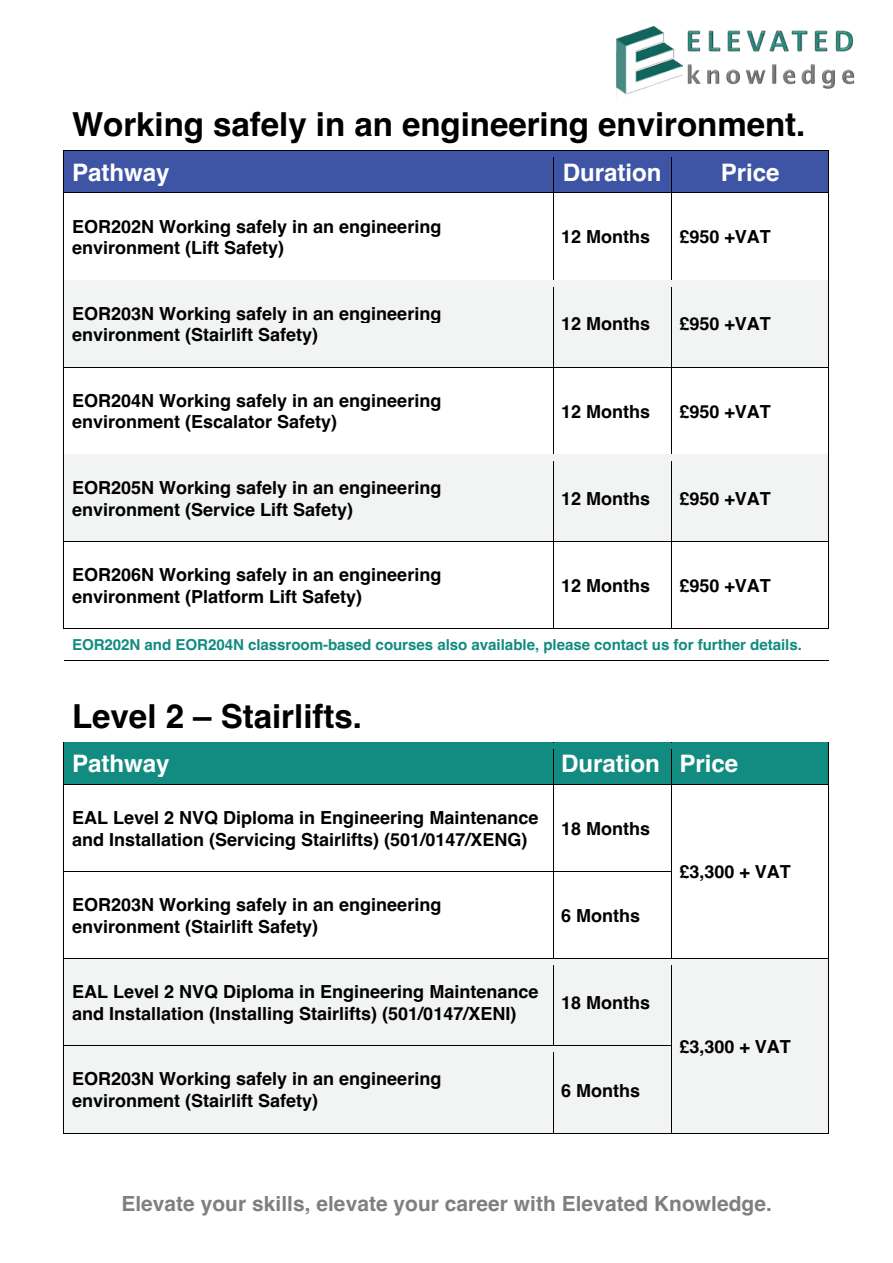
<style>
.page{position:relative;width:893px;height:1263px;background:#fff}
.page>*{position:absolute;margin:0;border:0;box-sizing:border-box;transform-origin:0 0}
.t1{font:700 33.15px "Helvetica";color:#000}
.t2{font:700 24.15px "Helvetica";color:#fff}
.t3{font:700 20.85px "Helvetica";letter-spacing:.005em;color:#7f7f80}
.t4{font:700 18px/21.6px "Helvetica";color:#000}
.t5{font:700 15.15px "Helvetica";letter-spacing:-.005em;color:#128c80}
</style>
<div class="page">
<img style="left:617px;top:26px;width:65px;height:69px">
<img style="left:687px;top:30px;width:166px;height:22px">
<img style="left:687px;top:64px;width:168px;height:25px">
<div style="left:64px;top:151px;width:489px;height:42px;background:#3e54a5"></div>
<div style="left:553px;top:151px;width:117px;height:42px;background:#3e54a5"></div>
<div style="left:671px;top:151px;width:157px;height:42px;background:#3e54a5"></div>
<hr style="left:65px;top:150px;width:488px;height:1px;background:#000">
<hr style="left:553px;top:150px;width:117px;height:1px;background:#000">
<hr style="left:671px;top:150px;width:157px;height:1px;background:#000">
<hr style="left:63px;top:157px;width:1px;height:36px;background:#000">
<hr style="left:553px;top:157px;width:1px;height:36px;background:#000">
<hr style="left:670px;top:157px;width:1px;height:36px;background:#000">
<hr style="left:828px;top:157px;width:1px;height:36px;background:#000">
<hr style="left:64px;top:193px;width:489px;height:1px;background:#000">
<hr style="left:553px;top:193px;width:117px;height:1px;background:#000">
<hr style="left:671px;top:193px;width:157px;height:1px;background:#000">
<hr style="left:63px;top:200px;width:1px;height:80px;background:#000">
<hr style="left:553px;top:200px;width:1px;height:80px;background:#000">
<hr style="left:670px;top:200px;width:1px;height:80px;background:#000">
<hr style="left:828px;top:200px;width:1px;height:80px;background:#000">
<div style="left:64px;top:280px;width:489px;height:87px;background:#f2f3f3"></div>
<div style="left:553px;top:280px;width:117px;height:87px;background:#f2f3f3"></div>
<div style="left:671px;top:280px;width:157px;height:87px;background:#f2f3f3"></div>
<hr style="left:63px;top:287px;width:1px;height:80px;background:#000">
<hr style="left:553px;top:287px;width:1px;height:80px;background:#000">
<hr style="left:670px;top:287px;width:1px;height:80px;background:#000">
<hr style="left:828px;top:287px;width:1px;height:80px;background:#000">
<hr style="left:64px;top:367px;width:489px;height:1px;background:#000">
<hr style="left:553px;top:367px;width:117px;height:1px;background:#000">
<hr style="left:671px;top:367px;width:157px;height:1px;background:#000">
<hr style="left:63px;top:374px;width:1px;height:80px;background:#000">
<hr style="left:553px;top:374px;width:1px;height:80px;background:#000">
<hr style="left:670px;top:374px;width:1px;height:80px;background:#000">
<hr style="left:828px;top:374px;width:1px;height:80px;background:#000">
<div style="left:64px;top:455px;width:489px;height:86px;background:#f2f3f3"></div>
<div style="left:553px;top:455px;width:117px;height:86px;background:#f2f3f3"></div>
<div style="left:671px;top:455px;width:157px;height:86px;background:#f2f3f3"></div>
<hr style="left:64px;top:454px;width:489px;height:1px;background:#000">
<hr style="left:553px;top:454px;width:117px;height:1px;background:#000">
<hr style="left:671px;top:454px;width:157px;height:1px;background:#000">
<hr style="left:63px;top:461px;width:1px;height:80px;background:#000">
<hr style="left:553px;top:461px;width:1px;height:80px;background:#000">
<hr style="left:670px;top:461px;width:1px;height:80px;background:#000">
<hr style="left:828px;top:461px;width:1px;height:80px;background:#000">
<hr style="left:64px;top:541px;width:489px;height:1px;background:#000">
<hr style="left:553px;top:541px;width:117px;height:1px;background:#000">
<hr style="left:671px;top:541px;width:157px;height:1px;background:#000">
<hr style="left:63px;top:548px;width:1px;height:80px;background:#000">
<hr style="left:553px;top:548px;width:1px;height:80px;background:#000">
<hr style="left:670px;top:548px;width:1px;height:80px;background:#000">
<hr style="left:828px;top:548px;width:1px;height:80px;background:#000">
<hr style="left:65px;top:628px;width:488px;height:1px;background:#000">
<hr style="left:553px;top:628px;width:117px;height:1px;background:#000">
<hr style="left:671px;top:628px;width:157px;height:1px;background:#000">
<hr style="left:64px;top:660px;width:489px;height:1px;background:#000">
<hr style="left:554px;top:660px;width:117px;height:1px;background:#000">
<hr style="left:671px;top:660px;width:157px;height:1px;background:#000">
<div style="left:64px;top:742px;width:489px;height:42px;background:#128c80"></div>
<div style="left:553px;top:742px;width:117px;height:42px;background:#128c80"></div>
<div style="left:671px;top:742px;width:157px;height:42px;background:#128c80"></div>
<hr style="left:65px;top:742px;width:488px;height:1px;background:#000">
<hr style="left:554px;top:742px;width:116px;height:1px;background:#000">
<hr style="left:672px;top:742px;width:156px;height:1px;background:#000">
<hr style="left:63px;top:749px;width:1px;height:35px;background:#000">
<hr style="left:553px;top:749px;width:1px;height:35px;background:#000">
<hr style="left:670px;top:749px;width:1px;height:35px;background:#000">
<hr style="left:828px;top:749px;width:1px;height:35px;background:#000">
<hr style="left:64px;top:784px;width:489px;height:1px;background:#000">
<hr style="left:553px;top:784px;width:117px;height:1px;background:#000">
<hr style="left:671px;top:784px;width:157px;height:1px;background:#000">
<hr style="left:63px;top:791px;width:1px;height:80px;background:#000">
<hr style="left:553px;top:791px;width:1px;height:80px;background:#000">
<hr style="left:670px;top:791px;width:1px;height:80px;background:#000">
<hr style="left:828px;top:791px;width:1px;height:80px;background:#000">
<hr style="left:64px;top:871px;width:489px;height:1px;background:#000">
<hr style="left:553px;top:871px;width:117px;height:1px;background:#000">
<hr style="left:63px;top:878px;width:1px;height:80px;background:#000">
<hr style="left:553px;top:878px;width:1px;height:80px;background:#000">
<hr style="left:670px;top:878px;width:1px;height:80px;background:#000">
<hr style="left:828px;top:878px;width:1px;height:80px;background:#000">
<div style="left:64px;top:959px;width:489px;height:87px;background:#f2f3f3"></div>
<div style="left:553px;top:959px;width:117px;height:87px;background:#f2f3f3"></div>
<div style="left:671px;top:959px;width:157px;height:174px;background:#f2f3f3"></div>
<hr style="left:64px;top:958px;width:489px;height:1px;background:#000">
<hr style="left:553px;top:958px;width:117px;height:1px;background:#000">
<hr style="left:671px;top:958px;width:157px;height:1px;background:#000">
<hr style="left:63px;top:966px;width:1px;height:79px;background:#000">
<hr style="left:553px;top:966px;width:1px;height:79px;background:#000">
<hr style="left:670px;top:966px;width:1px;height:79px;background:#000">
<hr style="left:828px;top:966px;width:1px;height:79px;background:#000">
<div style="left:64px;top:1046px;width:489px;height:87px;background:#f2f3f3"></div>
<div style="left:553px;top:1046px;width:117px;height:87px;background:#f2f3f3"></div>
<hr style="left:64px;top:1045px;width:489px;height:1px;background:#000">
<hr style="left:553px;top:1045px;width:117px;height:1px;background:#000">
<hr style="left:63px;top:1053px;width:1px;height:80px;background:#000">
<hr style="left:64px;top:1133px;width:489px;height:1px;background:#000">
<hr style="left:553px;top:1053px;width:1px;height:80px;background:#000">
<hr style="left:553px;top:1133px;width:117px;height:1px;background:#000">
<hr style="left:670px;top:1053px;width:1px;height:80px;background:#000">
<hr style="left:671px;top:1133px;width:157px;height:1px;background:#000">
<hr style="left:828px;top:1053px;width:1px;height:80px;background:#000">
<h1 class="t1" style="left:72px;top:104px;width:734px">Working safely in an engineering environment.</h1>
<h2 class="t2" style="left:72px;top:157px;width:99px">Pathway</h2>
<h2 class="t2" style="left:562px;top:157px;width:100px">Duration</h2>
<h2 class="t2" style="left:720px;top:157px;width:60px">Price</h2>
<p class="t4" style="left:72px;top:217px;width:371px">EOR202N Working safely in an engineering environment (Lift Safety)</p>
<p class="t4" style="left:561px;top:228px;width:91px">12 Months</p>
<p class="t4" style="left:679px;top:228px;width:93px">£950 +VAT</p>
<p class="t4" style="left:72px;top:305px;width:371px">EOR203N Working safely in an engineering environment (Stairlift Safety)</p>
<p class="t4" style="left:561px;top:315px;width:91px">12 Months</p>
<p class="t4" style="left:679px;top:315px;width:93px">£950 +VAT</p>
<p class="t4" style="left:72px;top:392px;width:371px">EOR204N Working safely in an engineering environment (Escalator Safety)</p>
<p class="t4" style="left:561px;top:402px;width:91px">12 Months</p>
<p class="t4" style="left:679px;top:402px;width:93px">£950 +VAT</p>
<p class="t4" style="left:72px;top:479px;width:371px">EOR205N Working safely in an engineering environment (Service Lift Safety)</p>
<p class="t4" style="left:561px;top:490px;width:91px">12 Months</p>
<p class="t4" style="left:679px;top:490px;width:93px">£950 +VAT</p>
<p class="t4" style="left:72px;top:566px;width:371px">EOR206N Working safely in an engineering environment (Platform Lift Safety)</p>
<p class="t4" style="left:561px;top:577px;width:91px">12 Months</p>
<p class="t4" style="left:679px;top:577px;width:93px">£950 +VAT</p>
<p class="t5" style="left:72px;top:635px;width:731px">EOR202N and EOR204N classroom-based courses also available, please contact us for further details.</p>
<h1 class="t1" style="left:72px;top:696px;width:291px">Level 2 – Stairlifts.</h1>
<h2 class="t2" style="left:72px;top:749px;width:99px">Pathway</h2>
<h2 class="t2" style="left:561px;top:749px;width:178px">Duration Price</h2>
<p class="t4" style="left:72px;top:809px;width:468px">EAL Level 2 NVQ Diploma in Engineering Maintenance and Installation (Servicing Stairlifts) (501/0147/XENG)</p>
<p class="t4" style="left:561px;top:820px;width:91px">18 Months</p>
<p class="t4" style="left:679px;top:863px;width:113px">£3,300 + VAT</p>
<p class="t4" style="left:72px;top:896px;width:371px">EOR203N Working safely in an engineering environment (Stairlift Safety)</p>
<p class="t4" style="left:561px;top:907px;width:81px">6 Months</p>
<p class="t4" style="left:72px;top:983px;width:468px">EAL Level 2 NVQ Diploma in Engineering Maintenance and Installation (Installing Stairlifts) (501/0147/XENI)</p>
<p class="t4" style="left:561px;top:994px;width:91px">18 Months</p>
<p class="t4" style="left:72px;top:1070px;width:371px">EOR203N Working safely in an engineering environment (Stairlift Safety)</p>
<p class="t4" style="left:561px;top:1081px;width:81px">6 Months</p>
<p class="t4" style="left:679px;top:1038px;width:113px">£3,300 + VAT</p>
<p class="t3" style="left:121px;top:1191px;width:652px">Elevate your skills, elevate your career with Elevated Knowledge.</p>
</div>
